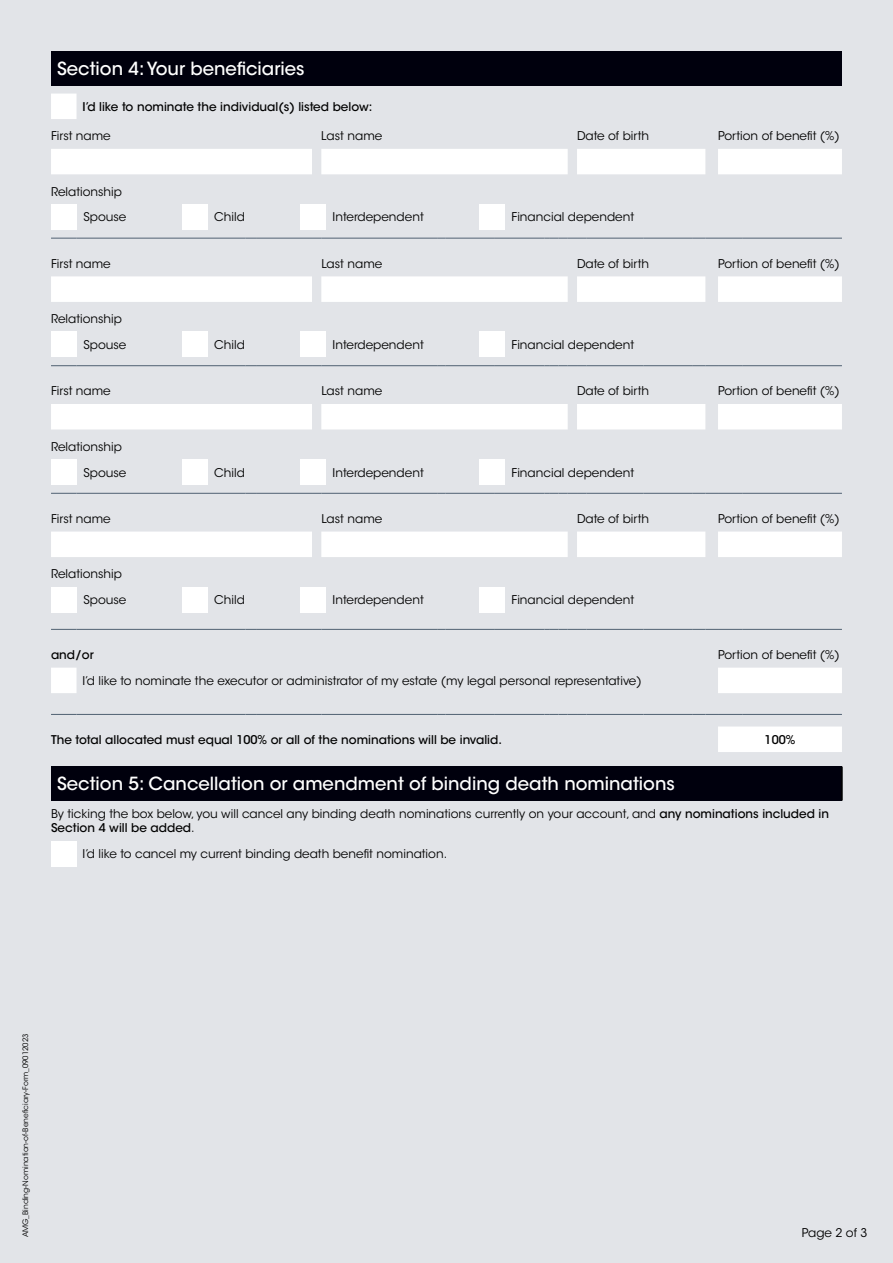
<style>
.page{position:relative;width:893px;height:1263px;background:#e2e4e8}
.page>*{position:absolute;margin:0;border:0;box-sizing:border-box;transform-origin:0 0}
.t1{font:500 18px "ITC Avant Garde Std";color:#fff}
.t2{font:12px/25.8px "ITC Avant Garde Std";color:#000}
.t3{font:500 12px "ITC Avant Garde Std";color:#000}
.t4{font:7.5px "ITC Avant Garde Std";color:#000}
.s1{font-weight:500}
</style>
<div class="page">
<div style="left:51px;top:51px;width:791px;height:34px;background:#00000d"></div>
<svg style="left:51px;top:94px;width:791px;height:658px"></svg>
<svg style="left:51px;top:238px;width:26px;height:1px"></svg>
<hr style="left:77px;top:238px;width:168px;height:1px;background:#506172">
<hr style="left:256px;top:238px;width:56px;height:1px;background:#506172">
<hr style="left:321px;top:238px;width:116px;height:1px;background:#506172">
<hr style="left:445px;top:238px;width:50px;height:1px;background:#506172">
<hr style="left:495px;top:238px;width:49px;height:1px;background:#506172">
<svg style="left:544px;top:238px;width:42px;height:1px"></svg>
<hr style="left:586px;top:238px;width:58px;height:1px;background:#506172">
<hr style="left:644px;top:238px;width:49px;height:1px;background:#506172">
<svg style="left:693px;top:238px;width:50px;height:1px"></svg>
<hr style="left:743px;top:238px;width:99px;height:1px;background:#506172">
<svg style="left:51px;top:365px;width:26px;height:1px"></svg>
<hr style="left:77px;top:365px;width:168px;height:1px;background:#506172">
<hr style="left:256px;top:365px;width:56px;height:1px;background:#506172">
<hr style="left:321px;top:365px;width:116px;height:1px;background:#506172">
<hr style="left:445px;top:365px;width:50px;height:1px;background:#506172">
<hr style="left:495px;top:365px;width:49px;height:1px;background:#506172">
<svg style="left:544px;top:365px;width:42px;height:1px"></svg>
<hr style="left:586px;top:365px;width:58px;height:1px;background:#506172">
<hr style="left:644px;top:365px;width:49px;height:1px;background:#506172">
<svg style="left:693px;top:365px;width:50px;height:1px"></svg>
<hr style="left:743px;top:365px;width:99px;height:1px;background:#506172">
<svg style="left:51px;top:493px;width:26px;height:1px"></svg>
<hr style="left:77px;top:493px;width:168px;height:1px;background:#506172">
<hr style="left:256px;top:493px;width:56px;height:1px;background:#506172">
<hr style="left:321px;top:493px;width:116px;height:1px;background:#506172">
<hr style="left:445px;top:493px;width:50px;height:1px;background:#506172">
<hr style="left:495px;top:493px;width:49px;height:1px;background:#506172">
<svg style="left:544px;top:493px;width:42px;height:1px"></svg>
<hr style="left:586px;top:493px;width:58px;height:1px;background:#506172">
<hr style="left:644px;top:493px;width:49px;height:1px;background:#506172">
<svg style="left:693px;top:493px;width:50px;height:1px"></svg>
<hr style="left:743px;top:493px;width:99px;height:1px;background:#506172">
<svg style="left:51px;top:629px;width:26px;height:1px"></svg>
<hr style="left:77px;top:629px;width:168px;height:1px;background:#506172">
<hr style="left:256px;top:629px;width:56px;height:1px;background:#506172">
<hr style="left:321px;top:629px;width:116px;height:1px;background:#506172">
<hr style="left:445px;top:629px;width:50px;height:1px;background:#506172">
<hr style="left:495px;top:629px;width:49px;height:1px;background:#506172">
<svg style="left:544px;top:629px;width:42px;height:1px"></svg>
<hr style="left:586px;top:629px;width:58px;height:1px;background:#506172">
<hr style="left:644px;top:629px;width:49px;height:1px;background:#506172">
<svg style="left:693px;top:629px;width:50px;height:1px"></svg>
<hr style="left:743px;top:629px;width:99px;height:1px;background:#506172">
<svg style="left:51px;top:714px;width:26px;height:1px"></svg>
<hr style="left:77px;top:714px;width:168px;height:1px;background:#506172">
<hr style="left:256px;top:714px;width:56px;height:1px;background:#506172">
<hr style="left:321px;top:714px;width:116px;height:1px;background:#506172">
<hr style="left:445px;top:714px;width:50px;height:1px;background:#506172">
<hr style="left:495px;top:714px;width:49px;height:1px;background:#506172">
<svg style="left:544px;top:714px;width:42px;height:1px"></svg>
<hr style="left:586px;top:714px;width:58px;height:1px;background:#506172">
<hr style="left:644px;top:714px;width:49px;height:1px;background:#506172">
<svg style="left:693px;top:714px;width:50px;height:1px"></svg>
<hr style="left:743px;top:714px;width:99px;height:1px;background:#506172">
<div style="left:51px;top:204px;width:26px;height:26px;background:#fff"></div>
<div style="left:182px;top:204px;width:25px;height:26px;background:#fff"></div>
<div style="left:300px;top:204px;width:26px;height:26px;background:#fff"></div>
<div style="left:479px;top:204px;width:26px;height:26px;background:#fff"></div>
<div style="left:51px;top:332px;width:26px;height:25px;background:#fff"></div>
<div style="left:182px;top:332px;width:25px;height:25px;background:#fff"></div>
<div style="left:300px;top:332px;width:26px;height:25px;background:#fff"></div>
<div style="left:479px;top:332px;width:26px;height:25px;background:#fff"></div>
<div style="left:51px;top:459px;width:26px;height:26px;background:#fff"></div>
<div style="left:182px;top:459px;width:25px;height:26px;background:#fff"></div>
<div style="left:300px;top:459px;width:26px;height:26px;background:#fff"></div>
<div style="left:479px;top:459px;width:26px;height:26px;background:#fff"></div>
<div style="left:51px;top:587px;width:26px;height:25px;background:#fff"></div>
<div style="left:182px;top:587px;width:25px;height:25px;background:#fff"></div>
<div style="left:300px;top:587px;width:26px;height:25px;background:#fff"></div>
<div style="left:479px;top:587px;width:26px;height:25px;background:#fff"></div>
<div style="left:51px;top:766px;width:791px;height:34px;background:#00000d"></div>
<div style="left:51px;top:841px;width:26px;height:26px;background:#fff"></div>
<hr style="left:841px;top:766px;width:2px;height:34px;background:#000">
<h1 class="t1" style="left:57px;top:57px;width:249px">Section 4: Your beneficiaries</h1>
<p class="t3" style="left:83px;top:99px;width:291px">I’d like to nominate the individual(s) listed below:</p>
<p class="t2" style="left:51px;top:123px;width:61px">First name</p>
<p class="t2" style="left:321px;top:123px;width:63px">Last name</p>
<p class="t2" style="left:577px;top:123px;width:74px">Date of birth</p>
<p class="t2" style="left:718px;top:123px;width:123px">Portion of benefit (%)</p>
<p class="t2" style="left:83px;top:179px;width:45px;text-indent:-32px">Relationship<br>Spouse</p>
<p class="t2" style="left:214px;top:204px;width:32px">Child</p>
<p class="t2" style="left:333px;top:204px;width:93px">Interdependent</p>
<p class="t2" style="left:511px;top:204px;width:124px">Financial dependent</p>
<p class="t2" style="left:51px;top:251px;width:61px">First name</p>
<p class="t2" style="left:321px;top:251px;width:63px">Last name</p>
<p class="t2" style="left:577px;top:251px;width:74px">Date of birth</p>
<p class="t2" style="left:718px;top:251px;width:123px">Portion of benefit (%)</p>
<p class="t2" style="left:83px;top:306px;width:45px;text-indent:-32px">Relationship<br>Spouse</p>
<p class="t2" style="left:214px;top:332px;width:32px">Child</p>
<p class="t2" style="left:333px;top:332px;width:93px">Interdependent</p>
<p class="t2" style="left:511px;top:332px;width:124px">Financial dependent</p>
<p class="t2" style="left:51px;top:378px;width:61px">First name</p>
<p class="t2" style="left:321px;top:378px;width:63px">Last name</p>
<p class="t2" style="left:577px;top:378px;width:74px">Date of birth</p>
<p class="t2" style="left:718px;top:378px;width:123px">Portion of benefit (%)</p>
<p class="t2" style="left:83px;top:434px;width:45px;text-indent:-32px">Relationship<br>Spouse</p>
<p class="t2" style="left:214px;top:459px;width:32px">Child</p>
<p class="t2" style="left:333px;top:459px;width:93px">Interdependent</p>
<p class="t2" style="left:511px;top:459px;width:124px">Financial dependent</p>
<p class="t2" style="left:51px;top:506px;width:61px">First name</p>
<p class="t2" style="left:321px;top:506px;width:63px">Last name</p>
<p class="t2" style="left:577px;top:506px;width:74px">Date of birth</p>
<p class="t2" style="left:718px;top:506px;width:123px">Portion of benefit (%)</p>
<p class="t2" style="left:83px;top:561px;width:45px;text-indent:-32px">Relationship<br>Spouse</p>
<p class="t2" style="left:214px;top:587px;width:32px">Child</p>
<p class="t2" style="left:333px;top:587px;width:93px">Interdependent</p>
<p class="t2" style="left:511px;top:587px;width:124px">Financial dependent</p>
<p class="t3" style="left:51px;top:647px;width:44px">and/or</p>
<p class="t2" style="left:718px;top:642px;width:123px">Portion of benefit (%)</p>
<p class="t2" style="left:83px;top:668px;width:561px">I’d like to nominate the executor or administrator of my estate (my legal personal representative)</p>
<p class="t3" style="left:51px;top:732px;width:452px">The total allocated must equal 100% or all of the nominations will be invalid.</p>
<p class="t3" style="left:765px;top:732px;width:32px">100%</p>
<h1 class="t1" style="left:57px;top:772px;width:619px">Section 5: Cancellation or amendment of binding death nominations</h1>
<p class="t2" style="left:51px;top:806px;width:780px;line-height:14.4px">By ticking the box below, you will cancel any binding death nominations currently on your account, and <span class="s1">any nominations included in<br>Section 4 will be added</span>.</p>
<p class="t2" style="left:83px;top:841px;width:366px">I’d like to cancel my current binding death benefit nomination.</p>
<p class="t4" style="left:21px;top:1237px;width:205px;rotate:-90deg">AMG_Binding-Nomination-of-Beneficiary-Form_09012023</p>
<p class="t2" style="left:802px;top:1220px;width:67px">Page 2 of 3</p>
</div>
